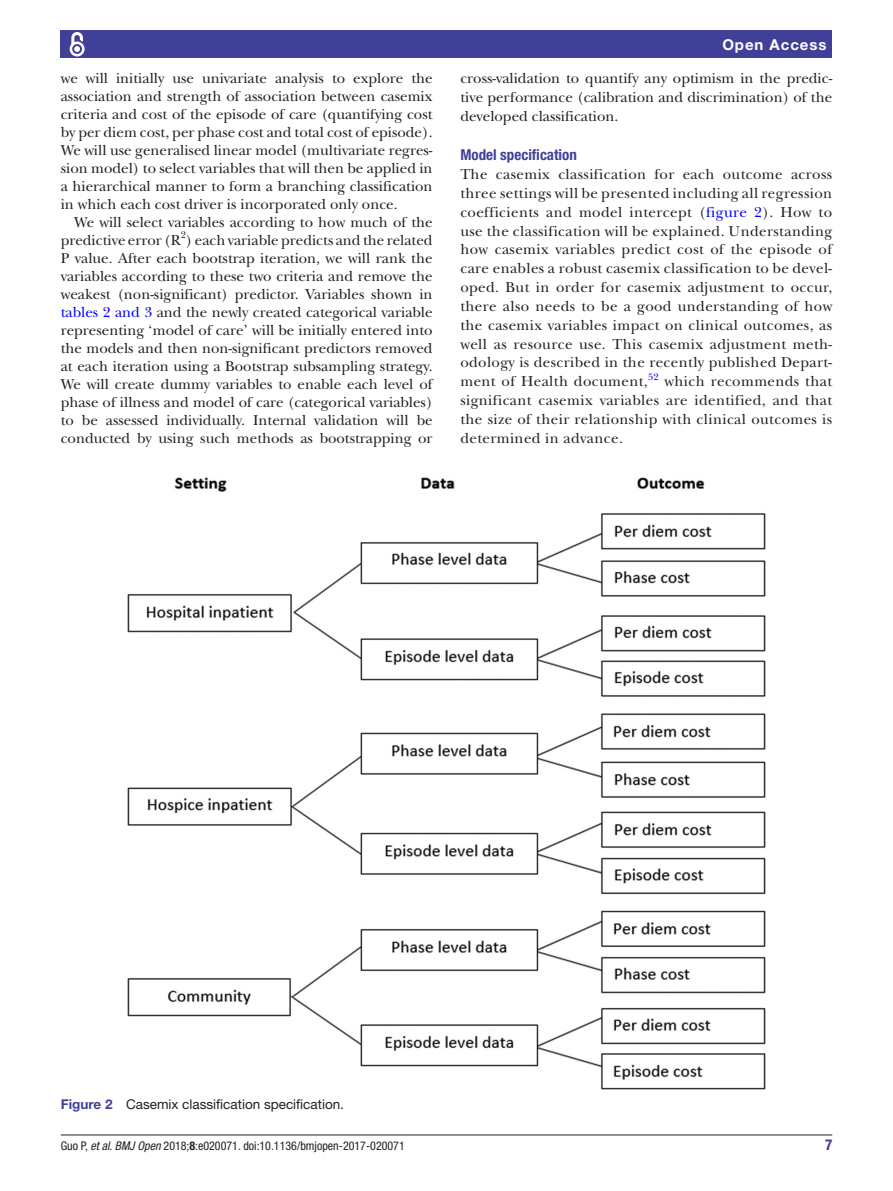
<style>
.page{position:relative;width:893px;height:1191px;background:#fff}
.page>*{position:absolute;margin:0;border:0;box-sizing:border-box;transform-origin:0 0}
.t1{font:15px/18px "New Baskerville";color:#231f20;text-align:justify}
.t2{font:700 condensed 15px "Helvetica Neue LT Std";color:#414099}
.t3{font:700 15px "Helvetica Neue LT Std";letter-spacing:.065em;color:#fff}
.t4{font:13.5px "Helvetica Neue LT Std";color:#231f20}
.t5{font:condensed 12px "Helvetica Neue LT Std";color:#231f20}
.t6{font:9.9px "New Baskerville";color:#00f}
.t7{font:9.9px "New Baskerville";color:#231f20}
.s1{color:#00f}
.s2{font-weight:700;color:#414099}
.s3{font-style:italic}
.s4{font-weight:700}
</style>
<div class="page">
<hr style="left:61px;top:1134px;width:771px;height:1px;background:#231f20">
<div style="left:61px;top:31px;width:771px;height:27px;background:#414099"></div>
<svg style="left:69px;top:32px;width:16px;height:25px"></svg>
<img style="left:127px;top:477px;width:638px;height:613px">
<p class="t1" style="left:61px;top:69px;width:373px">we will initially use univariate analysis to explore the association and strength of association between casemix criteria and cost of the episode of care (quantifying cost by per diem cost, per phase cost and total cost of episode).<br>We will use generalised linear model (multivariate regres&shy;sion model) to select variables that will then be applied in a hierarchical manner to form a branching classification in which each cost driver is incorporated only once.</p>
<p class="t1" style="left:61px;top:213px;width:373px;text-align:right">We will select variables according to how much of the predictive error (R ) each variable predicts and the related</p>
<p class="t7" style="left:181px;top:229px;width:7px">2</p>
<p class="t1" style="left:61px;top:249px;width:373px">P value. After each bootstrap iteration, we will rank the variables according to these two criteria and remove the weakest (non-significant) predictor. Variables shown in <span class="s1">tables 2 and 3</span> and the newly created categorical variable representing ‘model of care’ will be initially entered into the models and then non-significant predictors removed at each iteration using a Bootstrap subsampling strategy.<br>We will create dummy variables to enable each level of phase of illness and model of care (categorical variables) to be assessed individually. Internal validation will be conducted by using such methods as bootstrapping or</p>
<p class="t3" style="left:722px;top:35px;width:106px">Open Access</p>
<p class="t1" style="left:460px;top:69px;width:373px;line-height:18.8px">cross-validation to quantify any optimism in the predic&shy;tive performance (calibration and discrimination) of the developed classification.</p>
<p class="t2" style="left:460px;top:146px;width:118px">Model specification</p>
<p class="t1" style="left:460px;top:165px;width:373px;line-height:18.9px">The casemix classification for each outcome across three settings will be presented including all regression coefficients and model intercept (<span class="s1">figure 2</span>). How to use the classification will be explained. Understanding how casemix variables predict cost of the episode of care enables a robust casemix classification to be devel&shy;oped. But in order for casemix adjustment to occur, there also needs to be a good understanding of how the casemix variables impact on clinical outcomes, as well as resource use. This casemix adjustment meth&shy;odology is described in the recently published Depart&shy;ment of Health document,</p>
<p class="t6" style="left:648px;top:370px;width:12px">52</p>
<p class="t1" style="left:460px;top:372px;width:373px;line-height:18.8px;text-indent:204px">which recommends that significant casemix variables are identified, and that the size of their relationship with clinical outcomes is determined in advance.</p>
<p class="t4" style="left:61px;top:1096px;width:285px"><span class="s2">Figure 2</span> Casemix classification specification.</p>
<p class="t5" style="left:61px;top:1138px;width:346px">Guo P, <span class="s3">et al</span>. <span class="s3">BMJ Open</span> 2018;<span class="s4">8</span>:e020071. doi:10.1136/bmjopen-2017-020071</p>
<p class="t2" style="left:825px;top:1135px;width:9px">7</p>
</div>
